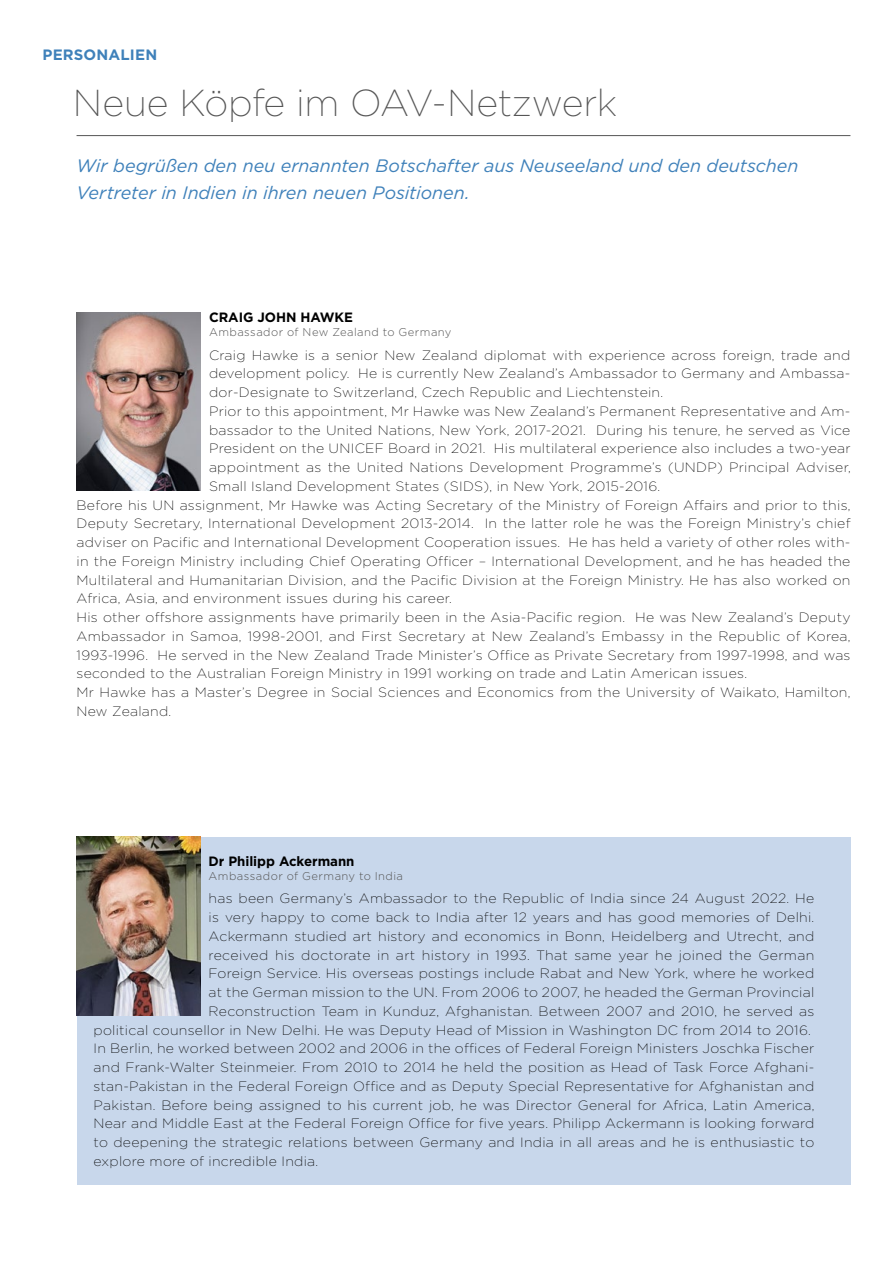
<style>
.page{position:relative;width:893px;height:1263px;background:#fff}
.page>*{position:absolute;margin:0;border:0;box-sizing:border-box;transform-origin:0 0}
.t1{font:200 37.5px "Gotham";letter-spacing:-.005em;color:#565656}
.t2{font:italic 18px/27px "Gotham";letter-spacing:-.005em;color:#3f81ba}
.t3{font:700 15px "Gotham";letter-spacing:.01em;color:#3f81ba}
.t4{font:200 13.5px "Gotham";letter-spacing:.02em;color:#000;scale:1.04 1}
.t5{font:700 13.5px "Gotham";color:#000}
.t6{font:300 11.25px "Gotham";letter-spacing:.04em;color:#565656}
</style>
<div class="page">
<hr style="left:77px;top:135px;width:773px;height:1px;background:#565656">
<div style="left:77px;top:837px;width:773px;height:348px;background:#c8d7eb"></div>
<img style="left:77px;top:837px;width:123px;height:178px">
<img style="left:77px;top:312px;width:123px;height:179px">
<p class="t3" style="left:43px;top:44px;width:116px">PERSONALIEN</p>
<h1 class="t1" style="left:73px;top:82px;width:546px">Neue Köpfe im OAV-Netzwerk</h1>
<h2 class="t2" style="left:77px;top:152px;width:723px">Wir begrüßen den neu ernannten Botschafter aus Neuseeland und den deutschen<br>Vertreter in Indien in ihren neuen Positionen.</h2>
<p class="t5" style="left:209px;top:308px;width:146px">CRAIG JOHN HAWKE</p>
<p class="t6" style="left:209px;top:325px;width:244px">Ambassador of New Zealand to Germany</p>
<p class="t4" style="left:209px;top:347px;width:618px">Craig Hawke is a senior New Zealand diplomat with experience across foreign, trade and</p>
<p class="t4" style="left:209px;top:366px;width:618px">development policy. He is currently New Zealand’s Ambassador to Germany and Ambassa-</p>
<p class="t4" style="left:209px;top:385px;width:438px">dor-Designate to Switzerland, Czech Republic and Liechtenstein.</p>
<p class="t4" style="left:209px;top:404px;width:618px">Prior to this appointment, Mr Hawke was New Zealand’s Permanent Representative and Am-</p>
<p class="t4" style="left:209px;top:422px;width:618px">bassador to the United Nations, New York, 2017-2021. During his tenure, he served as Vice</p>
<p class="t4" style="left:209px;top:441px;width:618px">President on the UNICEF Board in 2021. His multilateral experience also includes a two-year</p>
<p class="t4" style="left:209px;top:460px;width:618px">appointment as the United Nations Development Programme’s (UNDP) Principal Adviser,</p>
<p class="t4" style="left:209px;top:479px;width:435px">Small Island Development States (SIDS), in New York, 2015-2016.</p>
<p class="t4" style="left:77px;top:497px;width:746px">Before his UN assignment, Mr Hawke was Acting Secretary of the Ministry of Foreign Affairs and prior to this,</p>
<p class="t4" style="left:77px;top:516px;width:746px">Deputy Secretary, International Development 2013-2014. In the latter role he was the Foreign Ministry’s chief</p>
<p class="t4" style="left:77px;top:535px;width:746px">adviser on Pacific and International Development Cooperation issues. He has held a variety of other roles with-</p>
<p class="t4" style="left:77px;top:554px;width:746px">in the Foreign Ministry including Chief Operating Officer – International Development, and he has headed the</p>
<p class="t4" style="left:77px;top:572px;width:746px">Multilateral and Humanitarian Division, and the Pacific Division at the Foreign Ministry. He has also worked on</p>
<p class="t4" style="left:77px;top:591px;width:362px">Africa, Asia, and environment issues during his career.</p>
<p class="t4" style="left:77px;top:610px;width:746px">His other offshore assignments have primarily been in the Asia-Pacific region. He was New Zealand’s Deputy</p>
<p class="t4" style="left:77px;top:629px;width:746px">Ambassador in Samoa, 1998-2001, and First Secretary at New Zealand’s Embassy in the Republic of Korea,</p>
<p class="t4" style="left:77px;top:647px;width:746px">1993-1996. He served in the New Zealand Trade Minister’s Office as Private Secretary from 1997-1998, and was</p>
<p class="t4" style="left:77px;top:666px;width:646px">seconded to the Australian Foreign Ministry in 1991 working on trade and Latin American issues.</p>
<p class="t4" style="left:77px;top:685px;width:746px">Mr Hawke has a Master’s Degree in Social Sciences and Economics from the University of Waikato, Hamilton,</p>
<p class="t4" style="left:77px;top:704px;width:93px">New Zealand.</p>
<p class="t5" style="left:209px;top:852px;width:147px">Dr Philipp Ackermann</p>
<p class="t6" style="left:209px;top:869px;width:196px">Ambassador of Germany to India</p>
<p class="t4" style="left:209px;top:891px;width:584px">has been Germany’s Ambassador to the Republic of India since 24 August 2022. He</p>
<p class="t4" style="left:209px;top:910px;width:584px">is very happy to come back to India after 12 years and has good memories of Delhi.</p>
<p class="t4" style="left:209px;top:929px;width:584px">Ackermann studied art history and economics in Bonn, Heidelberg and Utrecht, and</p>
<p class="t4" style="left:209px;top:947px;width:584px">received his doctorate in art history in 1993. That same year he joined the German</p>
<p class="t4" style="left:209px;top:966px;width:584px">Foreign Service. His overseas postings include Rabat and New York, where he worked</p>
<p class="t4" style="left:209px;top:985px;width:584px">at the German mission to the UN. From 2006 to 2007, he headed the German Provincial</p>
<p class="t4" style="left:209px;top:1004px;width:584px">Reconstruction Team in Kunduz, Afghanistan. Between 2007 and 2010, he served as</p>
<p class="t4" style="left:94px;top:1022px;width:691px">political counsellor in New Delhi. He was Deputy Head of Mission in Washington DC from 2014 to 2016.</p>
<p class="t4" style="left:94px;top:1041px;width:695px">In Berlin, he worked between 2002 and 2006 in the offices of Federal Foreign Ministers Joschka Fischer</p>
<p class="t4" style="left:94px;top:1060px;width:694px">and Frank-Walter Steinmeier. From 2010 to 2014 he held the position as Head of Task Force Afghani-</p>
<p class="t4" style="left:94px;top:1079px;width:695px">stan-Pakistan in the Federal Foreign Office and as Deputy Special Representative for Afghanistan and</p>
<p class="t4" style="left:94px;top:1097px;width:695px">Pakistan. Before being assigned to his current job, he was Director General for Africa, Latin America,</p>
<p class="t4" style="left:94px;top:1116px;width:694px">Near and Middle East at the Federal Foreign Office for five years. Philipp Ackermann is looking forward</p>
<p class="t4" style="left:94px;top:1135px;width:695px">to deepening the strategic relations between Germany and India in all areas and he is enthusiastic to</p>
<p class="t4" style="left:94px;top:1154px;width:217px">explore more of incredible India.</p>
</div>
